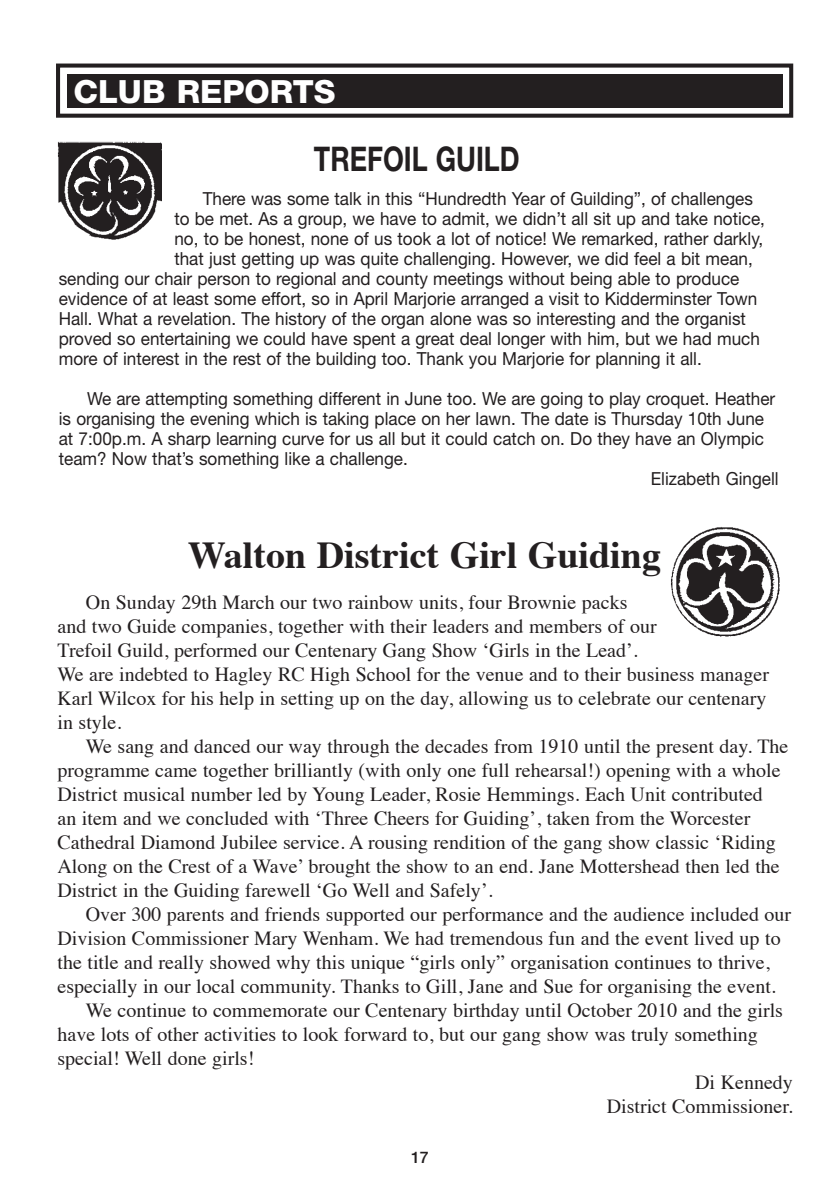
<style>
.page{position:relative;width:840px;height:1191px;background:#fff}
.page>*{position:absolute;margin:0;border:0;box-sizing:border-box;transform-origin:0 0}
.t1{font:700 38px "Times";color:#231f20}
.t2{font:700 34px "Helvetica Neue";color:#231f20;scale:.79 1}
.t3{font:800 32px "Helvetica Neue";color:#fff}
.t4{font:20px/24px "Times";color:#231f20}
.t5{font:18px "Helvetica Neue";color:#231f20;scale:.95 1}
.t6{font:500 16px "Helvetica Neue";color:#231f20}
</style>
<div class="page">
<div style="left:56px;top:64px;width:736px;height:54px;border:4px solid #231f20"></div>
<div style="left:67px;top:74px;width:714px;height:34px;background:#231f20"></div>
<img style="left:57px;top:141px;width:104px;height:99px">
<img style="left:671px;top:527px;width:109px;height:110px">
<h3 class="t3" style="left:73px;top:72px;width:263px">CLUB REPORTS</h3>
<h2 class="t2" style="left:314px;top:138px;width:262px">TREFOIL GUILD</h2>
<p class="t5" style="left:202px;top:188px;width:580px">There was some talk in this “Hundredth Year of Guilding”, of challenges</p>
<p class="t5" style="left:174px;top:208px;width:623px">to be met. As a group, we have to admit, we didn’t all sit up and take notice,</p>
<p class="t5" style="left:174px;top:228px;width:621px">no, to be honest, none of us took a lot of notice! We remarked, rather darkly,</p>
<p class="t5" style="left:174px;top:248px;width:610px">that just getting up was quite challenging. However, we did feel a bit mean,</p>
<p class="t5" style="left:59px;top:268px;width:717px">sending our chair person to regional and county meetings without being able to produce</p>
<p class="t5" style="left:59px;top:288px;width:736px">evidence of at least some effort, so in April Marjorie arranged a visit to Kidderminster Town</p>
<p class="t5" style="left:59px;top:308px;width:724px">Hall. What a revelation. The history of the organ alone was so interesting and the organist</p>
<p class="t5" style="left:59px;top:328px;width:739px">proved so entertaining we could have spent a great deal longer with him, but we had much</p>
<p class="t5" style="left:59px;top:348px;width:678px">more of interest in the rest of the building too. Thank you Marjorie for planning it all.</p>
<p class="t5" style="left:87px;top:388px;width:725px">We are attempting something different in June too. We are going to play croquet. Heather</p>
<p class="t5" style="left:59px;top:408px;width:743px">is organising the evening which is taking place on her lawn. The date is Thursday 10th June</p>
<p class="t5" style="left:59px;top:428px;width:743px">at 7:00p.m. A sharp learning curve for us all but it could catch on. Do they have an Olympic</p>
<p class="t5" style="left:59px;top:448px;width:369px">team? Now that’s something like a challenge.</p>
<p class="t5" style="left:650px;top:468px;width:136px">Elizabeth Gingell</p>
<h1 class="t1" style="left:188px;top:518px;width:474px">Walton District Girl Guiding</h1>
<p class="t4" style="left:57px;top:588px;width:712px;text-indent:28px">On Sunday 29th March our two rainbow units, four Brownie packs<br>and two Guide companies, together with their leaders and members of our<br>Trefoil Guild, performed our Centenary Gang Show ‘Girls in the Lead’.<br>We are indebted to Hagley RC High School for the venue and to their business manager Karl Wilcox for his help in setting up on the day, allowing us to celebrate our centenary in style.</p>
<p class="t4" style="left:57px;top:732px;width:732px;text-indent:28px">We sang and danced our way through the decades from 1910 until the present day. The programme came together brilliantly (with only one full rehearsal!) opening with a whole District musical number led by Young Leader, Rosie Hemmings. Each Unit contributed<br>an item and we concluded with ‘Three Cheers for Guiding’, taken from the Worcester Cathedral Diamond Jubilee service. A rousing rendition of the gang show classic ‘Riding Along on the Crest of a Wave’ brought the show to an end. Jane Mottershead then led the District in the Guiding farewell ‘Go Well and Safely’.</p>
<p class="t4" style="left:86px;top:900px;width:706px">Over 300 parents and friends supported our performance and the audience included our</p>
<p class="t4" style="left:57px;top:924px;width:724px">Division Commissioner Mary Wenham. We had tremendous fun and the event lived up to</p>
<p class="t4" style="left:57px;top:948px;width:713px">the title and really showed why this unique “girls only” organisation continues to thrive,</p>
<p class="t4" style="left:57px;top:972px;width:719px">especially in our local community. Thanks to Gill, Jane and Sue for organising the event.</p>
<p class="t4" style="left:86px;top:996px;width:698px">We continue to commemorate our Centenary birthday until October 2010 and the girls</p>
<p class="t4" style="left:57px;top:1020px;width:701px">have lots of other activities to look forward to, but our gang show was truly something</p>
<p class="t4" style="left:57px;top:1044px;width:198px">special! Well done girls!</p>
<p class="t4" style="left:694px;top:1068px;width:99px">Di Kennedy</p>
<p class="t4" style="left:606px;top:1092px;width:188px">District Commissioner.</p>
<p class="t6" style="left:411px;top:1147px;width:19px">17</p>
</div>
